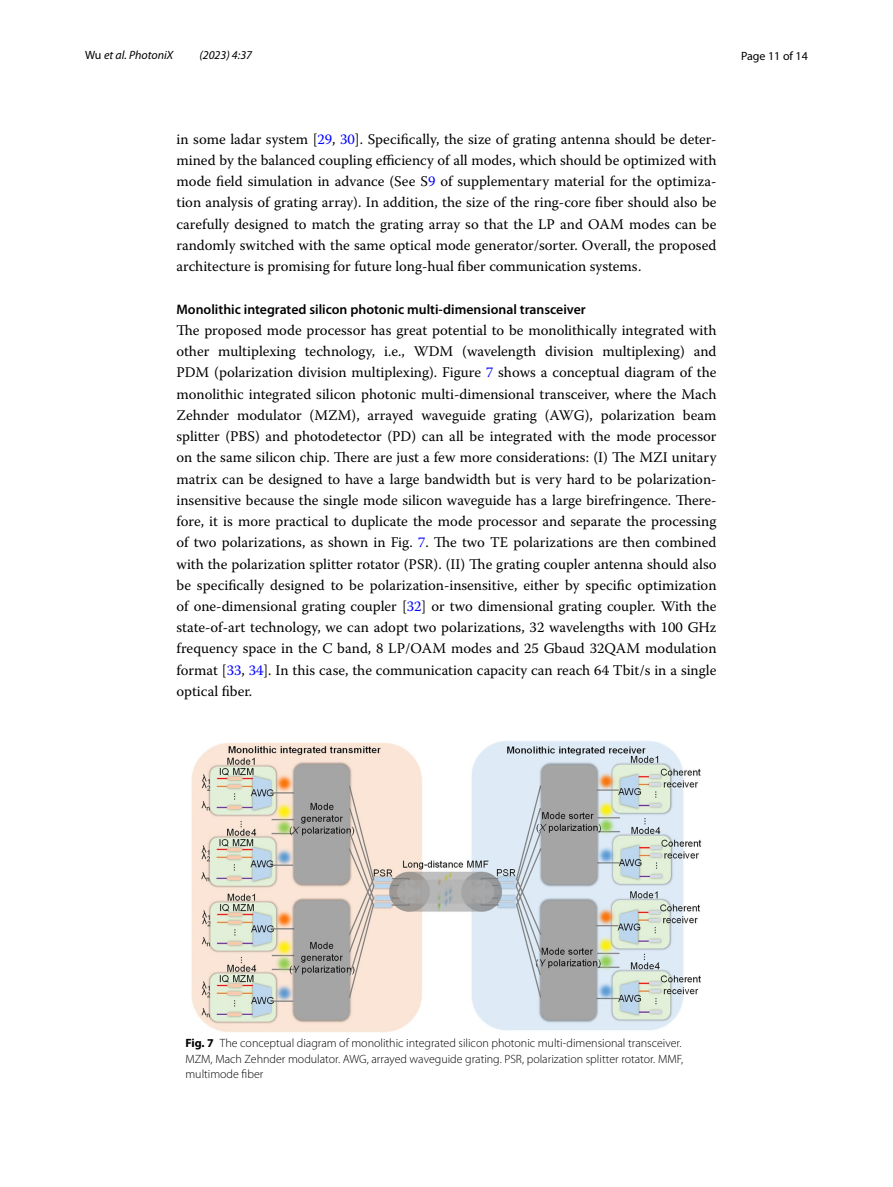
<style>
.page{position:relative;width:893px;height:1187px;background:#fff}
.page>*{position:absolute;margin:0;border:0;box-sizing:border-box;transform-origin:0 0}
.t1{font:14.7px/21.3px "Warnock Pro";color:#000;text-align:justify}
.t2{font:600 13.8px "Myriad Pro";color:#000}
.t3{font:300 12px/15px "Myriad Pro";color:#000;text-align:justify}
.t4{font:italic 12px "Myriad Pro";color:#000}
.t5{font:12px "Myriad Pro";color:#000}
.s1{font-style:normal}
.s2{color:#00f}
.s3{font-weight:700}
</style>
<div class="page">
<img style="left:191px;top:741px;width:511px;height:291px">
<p class="t4" style="left:85px;top:48px;width:90px"><span class="s1">Wu</span> et al. PhotoniX</p>
<p class="t4" style="left:199px;top:48px;width:54px">(2023) 4:37</p>
<p class="t5" style="left:741px;top:48px;width:68px">Page 11 of 14</p>
<p class="t1" style="left:176px;top:128px;width:542px">in some ladar system [<span class="s2">29</span>, <span class="s2">30</span>]. Specifically, the size of grating antenna should be deter&shy;mined by the balanced coupling efficiency of all modes, which should be optimized with mode field simulation in advance (See S<span class="s2">9</span> of supplementary material for the optimiza&shy;tion analysis of grating array). In addition, the size of the ring-core fiber should also be carefully designed to match the grating array so that the LP and OAM modes can be randomly switched with the same optical mode generator/sorter. Overall, the proposed architecture is promising for future long-hual fiber communication systems.</p>
<p class="t2" style="left:176px;top:300px;width:411px">Monolithic integrated silicon photonic multi‑dimensional transceiver</p>
<p class="t1" style="left:176px;top:319px;width:542px">The proposed mode processor has great potential to be monolithically integrated with other multiplexing technology, i.e., WDM (wavelength division multiplexing) and PDM (polarization division multiplexing). Figure <span class="s2">7</span> shows a conceptual diagram of the monolithic integrated silicon photonic multi-dimensional transceiver, where the Mach Zehnder modulator (MZM), arrayed waveguide grating (AWG), polarization beam splitter (PBS) and photodetector (PD) can all be integrated with the mode processor on the same silicon chip. There are just a few more considerations: (I) The MZI unitary matrix can be designed to have a large bandwidth but is very hard to be polarization&shy;insensitive because the single mode silicon waveguide has a large birefringence. There&shy;fore, it is more practical to duplicate the mode processor and separate the processing of two polarizations, as shown in Fig. <span class="s2">7</span>. The two TE polarizations are then combined with the polarization splitter rotator (PSR). (II) The grating coupler antenna should also be specifically designed to be polarization-insensitive, either by specific optimization of one-dimensional grating coupler [<span class="s2">32</span>] or two dimensional grating coupler. With the state-of-art technology, we can adopt two polarizations, 32 wavelengths with 100 GHz frequency space in the C band, 8 LP/OAM modes and 25 Gbaud 32QAM modulation format [<span class="s2">33</span>, <span class="s2">34</span>]. In this case, the communication capacity can reach 64 Tbit/s in a single optical fiber.</p>
<p class="t3" style="left:185px;top:1036px;width:499px"><span class="s3">Fig. 7</span> The conceptual diagram of monolithic integrated silicon photonic multi-dimensional transceiver.<br>MZM, Mach Zehnder modulator. AWG, arrayed waveguide grating. PSR, polarization splitter rotator. MMF, multimode fiber</p>
</div>
